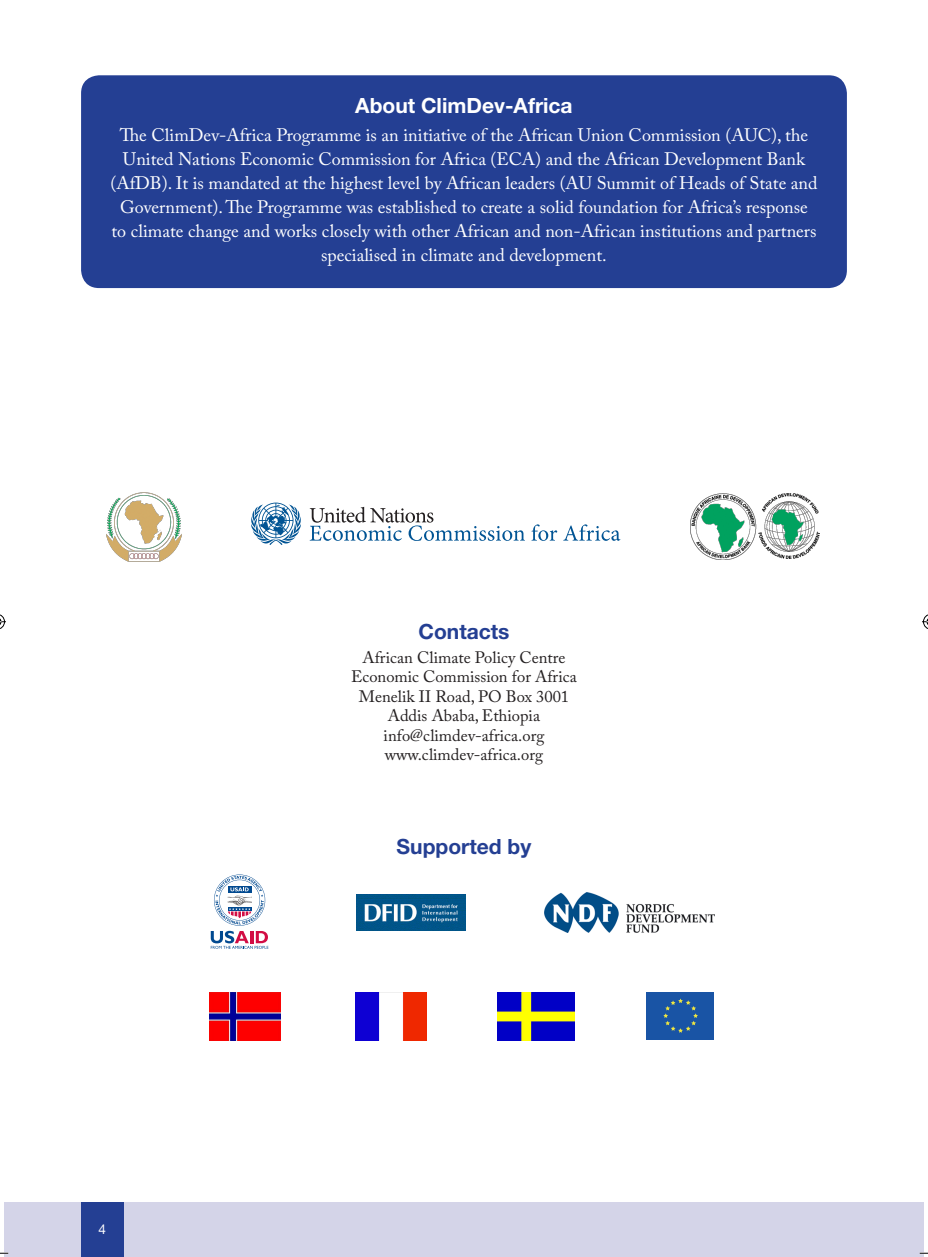
<style>
.page{position:relative;width:928px;height:1257px;background:#fff}
.page>*{position:absolute;margin:0;border:0;box-sizing:border-box;transform-origin:0 0}
.HEADING_L2{font:700 21px "Helvetica Neue LT Std";color:#fff}
.HEADING_L2-2{font:700 21px "Helvetica Neue LT Std";color:#243f93}
.BODY_TEXT{font:18px/24px "Adobe Caslon Pro";color:#fff;text-align:center}
.BODY_TEXT-2{font:16.5px "Adobe Caslon Pro";color:#231f20}
.t1{font:13.5px "Helvetica Neue LT Std";color:#fff}
</style>
<div class="page">
<div style="left:4px;top:1202px;width:919px;height:55px;background:#d4d4e8"></div>
<div style="left:81px;top:1202px;width:43px;height:55px;background:#243f93"></div>
<div style="left:81px;top:75px;width:765px;height:213px;background:#243f93;border-radius:18px"></div>
<svg style="left:310px;top:507px;width:310px;height:34px"></svg>
<svg style="left:251px;top:503px;width:50px;height:42px"></svg>
<img style="left:107px;top:492px;width:74px;height:70px">
<img style="left:690px;top:493px;width:129px;height:66px">
<img style="left:356px;top:894px;width:110px;height:37px">
<svg style="left:211px;top:874px;width:57px;height:75px"></svg>
<img style="left:545px;top:893px;width:169px;height:39px">
<img style="left:209px;top:992px;width:71px;height:48px">
<img style="left:355px;top:992px;width:71px;height:48px">
<img style="left:497px;top:992px;width:77px;height:48px">
<div style="left:646px;top:992px;width:68px;height:48px;background:#1954a5"></div>
<svg style="left:663px;top:998px;width:35px;height:35px"></svg>
<svg style="left:0;top:1252px;width:8px;height:2px"></svg>
<svg style="left:919px;top:1252px;width:9px;height:5px"></svg>
<svg style="left:0;top:614px;width:6px;height:15px"></svg>
<svg style="left:922px;top:615px;width:5px;height:14px"></svg>
<p class="HEADING_L2" style="left:355px;top:92px;width:219px">About ClimDev-Africa</p>
<p class="BODY_TEXT" style="left:110px;top:123px;width:708px">The ClimDev-Africa Programme is an initiative of the African Union Commission (AUC), the United Nations Economic Commission for Africa (ECA) and the African Development Bank (AfDB). It is mandated at the highest level by African leaders (AU Summit of Heads of State and Government). The Programme was established to create a solid foundation for Africa’s response<br>to climate change and works closely with other African and non-African institutions and partners specialised in climate and development.</p>
<p class="HEADING_L2-2" style="left:418px;top:619px;width:93px">Contacts</p>
<p class="BODY_TEXT-2" style="left:362px;top:647px;width:204px">African Climate Policy Centre</p>
<p class="BODY_TEXT-2" style="left:351px;top:667px;width:227px">Economic Commission for Africa</p>
<p class="BODY_TEXT-2" style="left:359px;top:686px;width:212px">Menelik II Road, PO Box 3001</p>
<p class="BODY_TEXT-2" style="left:388px;top:706px;width:154px">Addis Ababa, Ethiopia</p>
<p class="BODY_TEXT-2" style="left:383px;top:725px;width:162px">info@climdev-africa.org</p>
<p class="BODY_TEXT-2" style="left:385px;top:745px;width:159px">www.climdev-africa.org</p>
<p class="t1" style="left:99px;top:1221px;width:9px">4</p>
<p class="HEADING_L2-2" style="left:396px;top:833px;width:136px">Supported by</p>
</div>
